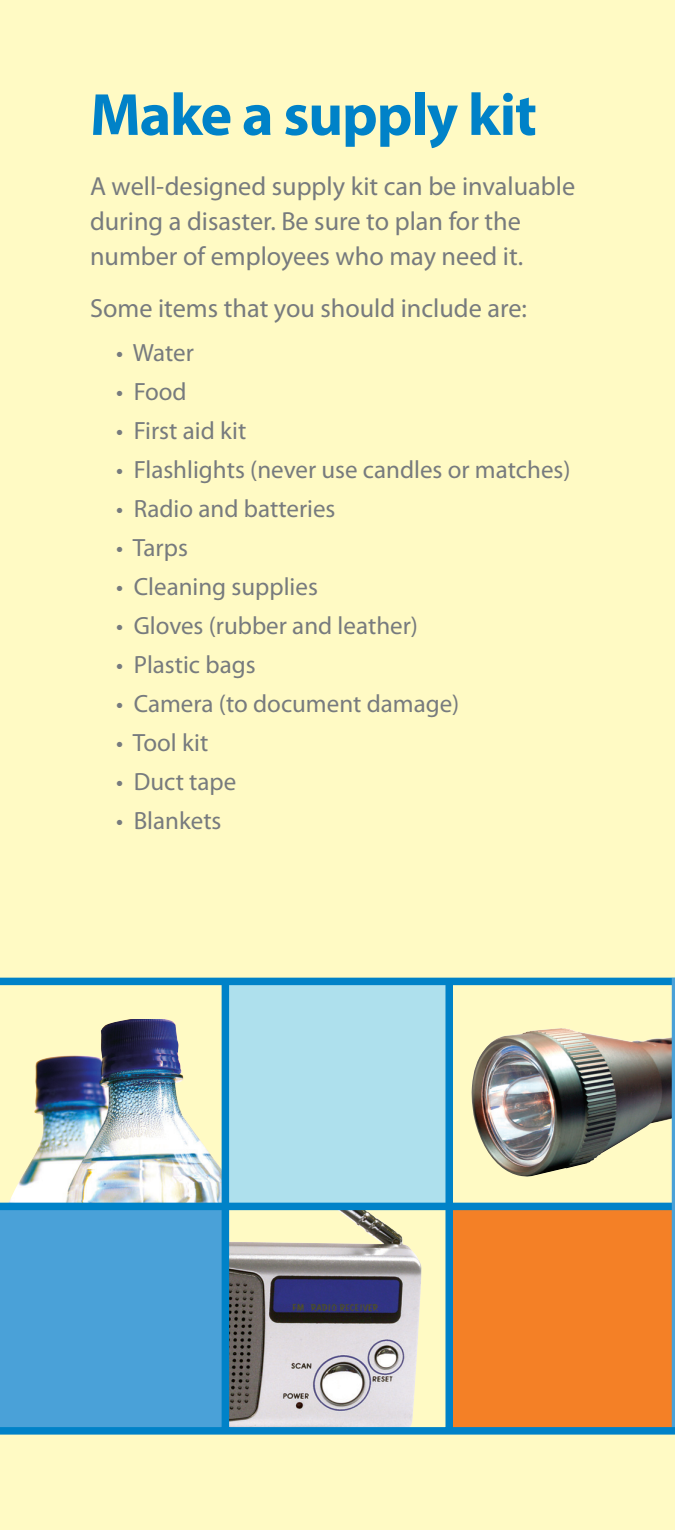
<style>
.page{position:relative;width:675px;height:1530px;background:#fffac4}
.page>*{position:absolute;margin:0;border:0;box-sizing:border-box;transform-origin:0 0}
.t1{font:700 60px "Myriad Pro";letter-spacing:-.02em;color:#0082c8}
.t2{font:26.25px/35px "Myriad Pro";color:#777b7e}
.t3{font:25px "Myriad Pro";color:#777b7e}
</style>
<div class="page">
<img style="left:9px;top:1019px;width:213px;height:183px">
<img style="left:229px;top:1210px;width:193px;height:217px">
<div style="left:0;top:1204px;width:225px;height:225px;background:#4aa1d8"></div>
<div style="left:450px;top:1204px;width:225px;height:225px;background:#f48026"></div>
<img style="left:471px;top:1028px;width:201px;height:149px">
<div style="left:225px;top:982px;width:225px;height:225px;background:#aee0ed"></div>
<div style="left:0;top:1203px;width:675px;height:7px;background:#0082c8"></div>
<div style="left:0;top:978px;width:675px;height:7px;background:#0082c8"></div>
<hr style="left:672px;top:978px;width:3px;height:454px;background:#4aa1d8">
<div style="left:445px;top:983px;width:8px;height:448px;background:#0082c8"></div>
<div style="left:222px;top:983px;width:7px;height:449px;background:#0082c8"></div>
<div style="left:0;top:1427px;width:675px;height:8px;background:#0082c8"></div>
<h1 class="t1" style="left:90px;top:92px;width:448px">Make a supply kit</h1>
<p class="t2" style="left:90px;top:170px;width:487px">A well-designed supply kit can be invaluable during a disaster. Be sure to plan for the number of employees who may need it.</p>
<p class="t2" style="left:90px;top:293px;width:439px">Some items that you should include are:</p>
<p class="t3" style="left:116px;top:344px;width:79px">• Water</p>
<p class="t3" style="left:116px;top:383px;width:72px">• Food</p>
<p class="t3" style="left:116px;top:422px;width:132px">• First aid kit</p>
<p class="t3" style="left:116px;top:461px;width:456px">• Flashlights (never use candles or matches)</p>
<p class="t3" style="left:116px;top:500px;width:221px">• Radio and batteries</p>
<p class="t3" style="left:116px;top:539px;width:73px">• Tarps</p>
<p class="t3" style="left:116px;top:578px;width:203px">• Cleaning supplies</p>
<p class="t3" style="left:116px;top:617px;width:303px">• Gloves (rubber and leather)</p>
<p class="t3" style="left:116px;top:656px;width:141px">• Plastic bags</p>
<p class="t3" style="left:116px;top:695px;width:345px">• Camera (to document damage)</p>
<p class="t3" style="left:116px;top:734px;width:94px">• Tool kit</p>
<p class="t3" style="left:116px;top:773px;width:122px">• Duct tape</p>
<p class="t3" style="left:116px;top:812px;width:107px">• Blankets</p>
</div>
